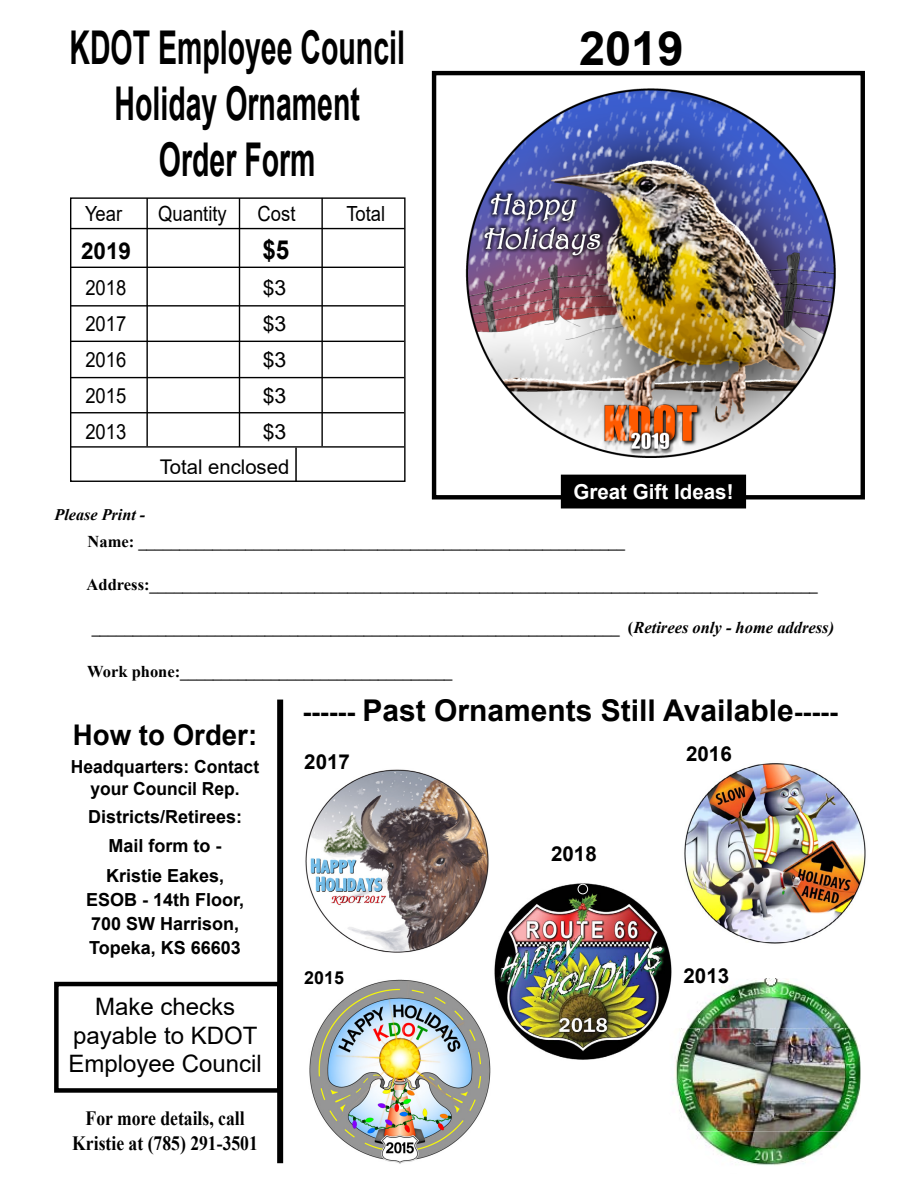
<style>
.page{position:relative;width:918px;height:1188px;background:#fff}
.page>*{position:absolute;margin:0;border:0;box-sizing:border-box;transform-origin:0 0}
.t1{font:700 47.1px "Arial";color:#000}
.t2{font:700 46.65px/55.9px "Arial";color:#000;text-align:center;scale:.61 1}
.t3{font:700 30px "Arial";color:#000}
.t4{font:700 28.5px "Arial";color:#000}
.t5{font:700 26.25px "Arial";color:#000;scale:.92 1}
.t6{font:24px/28.8px "Arial";color:#000;text-align:center}
.t7{font:700 23.1px "Arial";color:#000}
.t8{font:20.85px "Arial";color:#000;scale:.88 1}
.t9{font:20.85px "Arial";color:#000}
.t10{font:700 20.55px "Arial";color:#000}
.t11{font:700 20.55px "Arial";color:#fff}
.t12{font:700 20.25px/25px "Times New Roman";color:#000;text-align:center;scale:.87 1}
.t13{font:20.25px "Arial";color:#000}
.t14{font:700 18px/24px "Arial";color:#000;text-align:center}
.t15{font:700 17.85px "Arial";color:#000}
.t16{font:700 16.5px "Times New Roman";color:#000}
.t17{font:italic 700 16.2px "Times New Roman";color:#000}
.s1{font-style:italic}
.s2{font-size:26.4px}
</style>
<div class="page">
<img style="left:465px;top:88px;width:371px;height:370px">
<div style="left:432px;top:71px;width:433px;height:429px;border:4px solid #000"></div>
<img style="left:494px;top:883px;width:178px;height:177px">
<div style="left:578px;top:884px;width:10px;height:10px;border:1px solid #fff;border-radius:50%"></div>
<img style="left:684px;top:763px;width:182px;height:181px">
<img style="left:688px;top:978px;width:162px;height:50px">
<img style="left:667px;top:1028px;width:193px;height:104px">
<img style="left:697px;top:1132px;width:143px;height:33px">
<div style="left:54px;top:982px;width:228px;height:111px;border:4px solid #000"></div>
<div style="left:562px;top:475px;width:183px;height:33px;background:#000"></div>
<img style="left:305px;top:769px;width:184px;height:184px">
<img style="left:309px;top:979px;width:182px;height:185px">
<div style="left:277px;top:700px;width:6px;height:463px;background:#000"></div>
<div style="left:70px;top:197px;width:336px;height:285px;border:1px solid #000"></div>
<hr style="left:146px;top:198px;width:2px;height:248px;background:#000">
<hr style="left:239px;top:198px;width:1px;height:249px;background:#000">
<hr style="left:321px;top:198px;width:2px;height:248px;background:#000">
<hr style="left:70px;top:267px;width:334px;height:1px;background:#000">
<hr style="left:70px;top:305px;width:334px;height:2px;background:#000">
<hr style="left:70px;top:341px;width:334px;height:1px;background:#000">
<hr style="left:70px;top:412px;width:334px;height:1px;background:#000">
<hr style="left:70px;top:377px;width:334px;height:1px;background:#000">
<hr style="left:70px;top:228px;width:335px;height:1px;background:#000">
<hr style="left:295px;top:448px;width:2px;height:34px;background:#000">
<hr style="left:70px;top:446px;width:334px;height:2px;background:#000">
<h2 class="t2" style="left:69px;top:20px;width:552px">KDOT Employee Council<br>Holiday Ornament<br>Order Form</h2>
<p class="t8" style="left:85px;top:200px;width:44px">Year</p>
<p class="t8" style="left:158px;top:200px;width:80px">Quantity</p>
<p class="t8" style="left:258px;top:200px;width:45px">Cost</p>
<p class="t8" style="left:346px;top:200px;width:46px">Total</p>
<h3 class="t7" style="left:81px;top:235px;width:52px">2019</h3>
<h3 class="t5" style="left:262px;top:231px;width:31px">$5</h3>
<p class="t8" style="left:85px;top:274px;width:48px">2018</p>
<p class="t9" style="left:263px;top:274px;width:25px">$3</p>
<p class="t8" style="left:85px;top:310px;width:48px">2017</p>
<p class="t9" style="left:263px;top:310px;width:25px">$3</p>
<p class="t8" style="left:85px;top:346px;width:48px">2016</p>
<p class="t9" style="left:263px;top:346px;width:25px">$3</p>
<p class="t8" style="left:85px;top:382px;width:48px">2015</p>
<p class="t9" style="left:263px;top:382px;width:25px">$3</p>
<p class="t8" style="left:85px;top:418px;width:48px">2013</p>
<p class="t9" style="left:263px;top:418px;width:25px">$3</p>
<p class="t13" style="left:160px;top:453px;width:131px">Total enclosed</p>
<h1 class="t1" style="left:579px;top:15px;width:106px">2019</h1>
<p class="t11" style="left:573px;top:477px;width:162px">Great Gift Ideas!</p>
<p class="t17" style="left:55px;top:503px;width:92px">Please Print -</p>
<p class="t16" style="left:88px;top:529px;width:539px">Name: ___________________________________________________________</p>
<p class="t16" style="left:87px;top:573px;width:733px">Address:_________________________________________________________________________________</p>
<p class="t16" style="left:92px;top:616px;width:744px">________________________________________________________________ (<span class="s1">Retirees only - home address)</span></p>
<p class="t16" style="left:87px;top:659px;width:367px">Work phone:_________________________________</p>
<h3 class="t4" style="left:73px;top:715px;width:186px">How to Order:</h3>
<p class="t14" style="left:71px;top:756px;width:190px;line-height:21.6px">Headquarters: Contact your Council Rep.</p>
<p class="t14" style="left:88px;top:803px;width:156px;line-height:28.3px">Districts/Retirees:<br>Mail form to -</p>
<p class="t14" style="left:86px;top:864px;width:160px">Kristie Eakes,<br>ESOB - 14th Floor,<br>700 SW Harrison,<br>Topeka, KS 66603</p>
<h3 class="t6" style="left:68px;top:992px;width:195px">Make checks payable to KDOT<br>Employee Council</h3>
<p class="t12" style="left:72px;top:1105px;width:215px">For more details, call<br>Kristie at (785) 291-3501</p>
<h3 class="t3" style="left:302px;top:690px;width:537px"><span class="s2">------</span> Past Ornaments Still Available<span class="s2">-----</span></h3>
<p class="t10" style="left:304px;top:747px;width:47px">2017</p>
<p class="t15" style="left:304px;top:965px;width:41px">2015</p>
<p class="t10" style="left:551px;top:839px;width:47px">2018</p>
<p class="t10" style="left:686px;top:740px;width:47px">2016</p>
<p class="t10" style="left:683px;top:961px;width:47px">2013</p>
</div>
